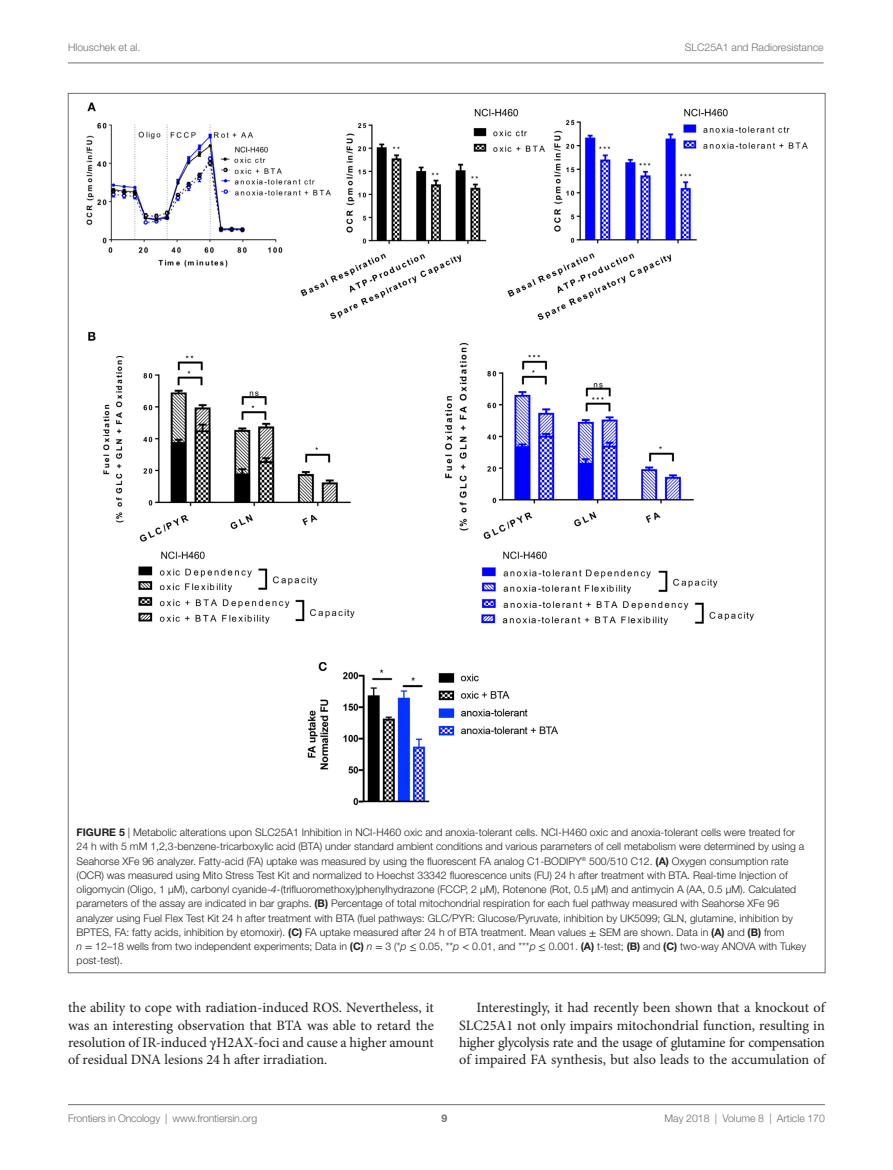
<style>
.page{position:relative;width:893px;height:1170px;background:#fff}
.page>*{position:absolute;margin:0;border:0;box-sizing:border-box;transform-origin:0 0}
.t1{font:14.25px/17.2px "Minion Pro";color:#231f20;text-align:justify}
.t2{font:300 10.5px/14.2px "Helvetica Neue LT Std";color:#231f20}
.t3{font:300 10.5px "Helvetica Neue LT Std";color:#6c6d70}
.t4{font:700 10.5px "Helvetica Neue LT Std";color:#6c6d70}
.s1{font-weight:700}
.s2{font-style:italic}
.s3{font-family:"STIX General";font-weight:400}
.s4{font-family:"STIX General"}
</style>
<div class="page">
<img style="left:86px;top:102px;width:722px;height:703px">
<hr style="left:68px;top:1104px;width:757px;height:1px;background:#6c6d70">
<hr style="left:68px;top:63px;width:755px;height:1px;background:#6c6d70">
<p class="t3" style="left:68px;top:41px;width:74px">Hlouschek et al.</p>
<p class="t3" style="left:685px;top:41px;width:140px">SLC25A1 and Radioresistance</p>
<p class="t2" style="left:77px;top:824px;width:731px"><span class="s1">FIGURE 5</span> | Metabolic alterations upon SLC25A1 Inhibition in NCI-H460 oxic and anoxia-tolerant cells. NCI-H460 oxic and anoxia-tolerant cells were treated for 24 h with 5 mM 1,2,3-benzene-tricarboxylic acid (BTA) under standard ambient conditions and various parameters of cell metabolism were determined by using a Seahorse XFe 96 analyzer. Fatty-acid (FA) uptake was measured by using the fluorescent FA analog C1-BODIPY<sup>®</sup> 500/510 C12. <span class="s1">(A)</span> Oxygen consumption rate (OCR) was measured using Mito Stress Test Kit and normalized to Hoechst 33342 fluorescence units (FU) 24 h after treatment with BTA. Real-time Injection of oligomycin (Oligo, 1 µM), carbonyl cyanide-<span class="s2">4</span>-(trifluoromethoxy)phenylhydrazone (FCCP, 2 µM), Rotenone (Rot, 0.5 µM) and antimycin A (AA, 0.5 µM). Calculated parameters of the assay are indicated in bar graphs. <span class="s1">(B)</span> Percentage of total mitochondrial respiration for each fuel pathway measured with Seahorse XFe 96 analyzer using Fuel Flex Test Kit 24 h after treatment with BTA (fuel pathways: GLC/PYR: Glucose/Pyruvate, inhibition by UK5099; GLN, glutamine, inhibition by BPTES, FA: fatty acids, inhibition by etomoxir). <span class="s1">(C)</span> FA uptake measured after 24 h of BTA treatment. Mean values <span class="s3">±</span> SEM are shown. Data in <span class="s1">(A)</span> and <span class="s1">(B)</span> from<br><span class="s2">n</span> <span class="s3">=</span> 12–18 wells from two independent experiments; Data in <span class="s1">(C)</span> <span class="s2">n</span> <span class="s3">=</span> 3 (*<span class="s2">p</span> <span class="s3">≤</span> 0.05, **<span class="s2">p</span> <span class="s3">&lt;</span> 0.01, and ***<span class="s2">p</span> <span class="s3">≤</span> 0.001. <span class="s1">(A)</span> t-test; <span class="s1">(B)</span> and <span class="s1">(C)</span> two-way ANOVA with Tukey post-test).</p>
<p class="t1" style="left:68px;top:999px;width:367px">the ability to cope with radiation-induced ROS. Nevertheless, it was an interesting observation that BTA was able to retard the resolution of IR-induced <span class="s4">γ</span>H2AX-foci and cause a higher amount of residual DNA lesions 24 h after irradiation.</p>
<p class="t1" style="left:459px;top:999px;width:367px;text-indent:17px">Interestingly, it had recently been shown that a knockout of SLC25A1 not only impairs mitochondrial function, resulting in higher glycolysis rate and the usage of glutamine for compensation of impaired FA synthesis, but also leads to the accumulation of</p>
<p class="t3" style="left:68px;top:1111px;width:191px">Frontiers in Oncology | www.frontiersin.org</p>
<p class="t3" style="left:664px;top:1111px;width:162px">May 2018 | Volume 8 | Article 170</p>
<p class="t4" style="left:441px;top:1111px;width:7px">9</p>
</div>
